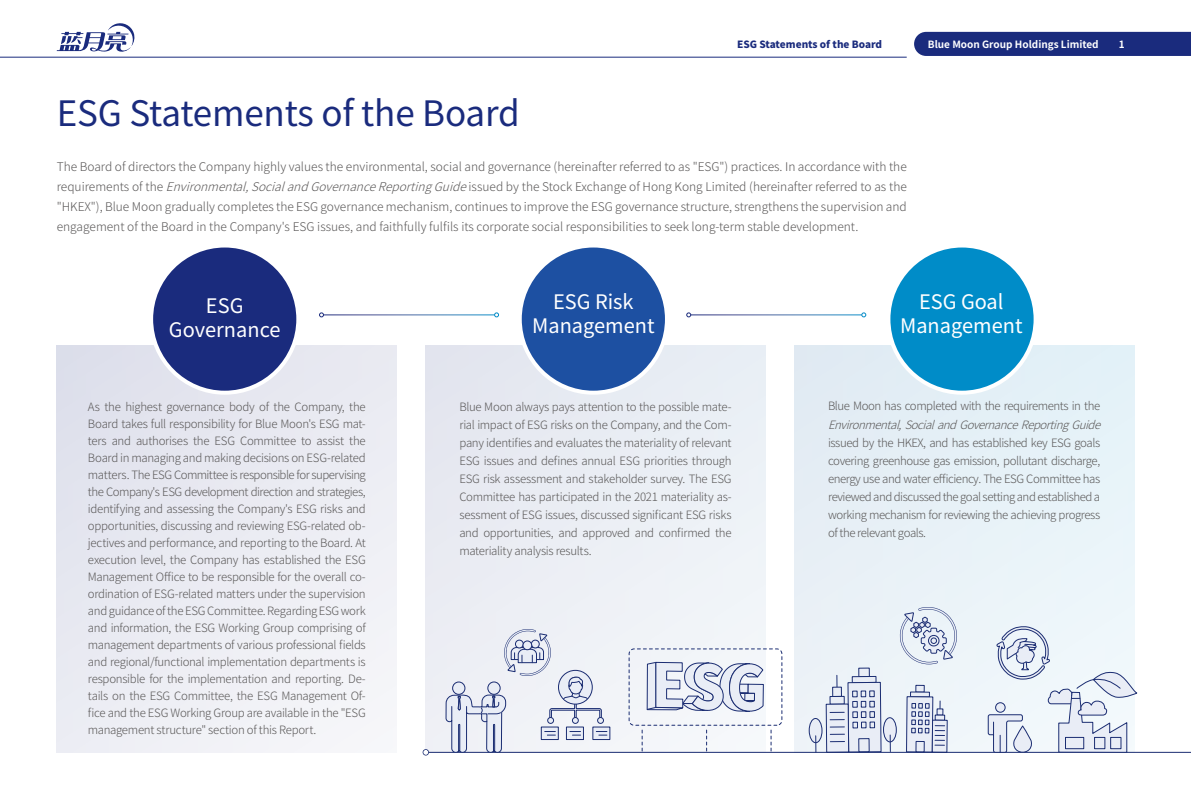
<style>
.page{position:relative;width:1191px;height:808px;background:#fff}
.page>*{position:absolute;margin:0;border:0;box-sizing:border-box;transform-origin:0 0}
.t1{font:35px "Source Han Sans CN";letter-spacing:-.005em;color:#1a2b7d}
.t2{font:20px/24px "Source Han Sans CN";color:#fff;text-align:center}
.t3{font:300 12px/20px "Source Han Sans CN";color:#595757;text-align:justify}
.t4{font:300 11.5px/17px "Source Han Sans CN";letter-spacing:-.035em;color:#595757;text-align:justify}
.t5{font:italic 300 11.5px "Source Han Sans CN";color:#595757}
.t6{font:700 10px "Source Han Sans CN";color:#fff}
.t7{font:800 10px "Source Han Sans CN";color:#1a2b7d}
.s1{font-style:italic}
</style>
<div class="page">
<div style="left:914px;top:32px;width:277px;height:24px;background:#1a2b7d"></div>
<hr style="left:0;top:57px;width:906px;height:1px;background:#1a2b7d">
<svg style="left:57px;top:23px;width:78px;height:29px"></svg>
<div style="left:57px;top:346px;width:340px;height:406px;background:#ebecf3"></div>
<div style="left:425px;top:346px;width:340px;height:406px;background:#ebeff5"></div>
<div style="left:794px;top:346px;width:340px;height:406px;background:#e7f1f7"></div>
<div style="left:151px;top:245px;width:147px;height:148px;background:#1a2b7d;border-radius:50%"></div>
<div style="left:149px;top:243px;width:151px;height:152px;border:4px solid #fff;border-radius:50%"></div>
<div style="left:520px;top:245px;width:147px;height:148px;background:#1d50a2;border-radius:50%"></div>
<div style="left:518px;top:243px;width:151px;height:152px;border:4px solid #fff;border-radius:50%"></div>
<div style="left:888px;top:245px;width:147px;height:148px;background:#008cc8;border-radius:50%"></div>
<div style="left:886px;top:243px;width:151px;height:152px;border:4px solid #fff;border-radius:50%"></div>
<svg style="left:319px;top:312px;width:5px;height:5px"></svg>
<svg style="left:494px;top:312px;width:5px;height:5px"></svg>
<svg style="left:686px;top:312px;width:5px;height:5px"></svg>
<svg style="left:861px;top:312px;width:5px;height:5px"></svg>
<div style="left:883px;top:718px;width:13px;height:24px;background:#e9edf6;border-radius:50%"></div>
<div style="left:883px;top:717px;width:13px;height:25px;border:1px solid #1b2d72;border-radius:50%"></div>
<div style="left:809px;top:718px;width:13px;height:25px;background:#e9edf6;border-radius:50%"></div>
<div style="left:809px;top:718px;width:13px;height:25px;border:1px solid #1b2d72;border-radius:50%"></div>
<div style="left:858px;top:668px;width:11px;height:9px;background:#e9edf6"></div>
<svg style="left:890px;top:735px;width:1px;height:16px"></svg>
<svg style="left:815px;top:736px;width:1px;height:16px"></svg>
<svg style="left:825px;top:675px;width:56px;height:77px"></svg>
<div style="left:915px;top:685px;width:9px;height:7px;background:#e9edf6"></div>
<div style="left:915px;top:685px;width:9px;height:7px;border:1px solid #1b2d72"></div>
<div style="left:910px;top:692px;width:19px;height:5px;background:#e9edf6"></div>
<svg style="left:906px;top:696px;width:41px;height:56px"></svg>
<div style="left:629px;top:649px;width:153px;height:76px;border:1px dashed #1b2d72;border-radius:5px"></div>
<hr style="left:425px;top:752px;width:766px;height:1px;background:#1b2d72">
<svg style="left:422px;top:749px;width:7px;height:6px"></svg>
<svg style="left:642px;top:730px;width:1px;height:22px"></svg>
<svg style="left:706px;top:730px;width:1px;height:22px"></svg>
<svg style="left:771px;top:730px;width:1px;height:22px"></svg>
<svg style="left:446px;top:629px;width:161px;height:124px"></svg>
<svg style="left:899px;top:607px;width:58px;height:57px"></svg>
<svg style="left:987px;top:625px;width:150px;height:128px"></svg>
<svg style="left:646px;top:662px;width:118px;height:50px"></svg>
<h1 class="t1" style="left:57px;top:94px;width:464px">ESG Statements of the Board</h1>
<p class="t7" style="left:737px;top:39px;width:146px">ESG Statements of the Board</p>
<p class="t3" style="left:57px;top:157px;width:851px">The Board of directors the Company highly values the environmental, social and governance (hereinafter referred to as "ESG") practices. In accordance with the requirements of the <span class="s1">Environmental,SocialandGovernanceReportingGuide</span>issued by the Stock Exchange of Hong Kong Limited (hereinafter referred to as the "HKEX"), Blue Moon gradually completes the ESG governance mechanism, continues to improve the ESG governance structure, strengthens the supervision and engagement of the Board in the Company's ESG issues, and faithfully fulfils its corporate social responsibilities to seek long-term stable development.</p>
<p class="t6" style="left:928px;top:39px;width:172px">Blue Moon Group Holdings Limited</p>
<p class="t6" style="left:1118px;top:39px;width:7px">1</p>
<h2 class="t2" style="left:169px;top:294px;width:113px">ESG<br>Governance</h2>
<h2 class="t2" style="left:532px;top:291px;width:124px">ESG Risk<br>Management</h2>
<h2 class="t2" style="left:900px;top:291px;width:124px">ESG Goal<br>Management</h2>
<p class="t4" style="left:88px;top:398px;width:279px">As the highest governance body of the Company, the Board takes full responsibility for Blue Moon's ESG mat&shy;ters and authorises the ESG Committee to assist the Board in managing and making decisions on ESG-related matters. The ESG Committee is responsible for supervising the Company's ESG development direction and strategies, identifying and assessing the Company's ESG risks and opportunities, discussing and reviewing ESG-related ob&shy;jectives and performance, and reporting to the Board. At execution level, the Company has established the ESG Management Office to be responsible for the overall co&shy;ordination of ESG-related matters under the supervision and guidance of the ESG Committee. Regarding ESG work and information, the ESG Working Group comprising of management departments of various professional fields and regional/functional implementation departments is responsible for the implementation and reporting. De&shy;tails on the ESG Committee, the ESG Management Of&shy;fice and the ESG Working Group are available in the "ESG management structure" section of this Report.</p>
<p class="t4" style="left:459px;top:397px;width:274px;line-height:18px">Blue Moon always pays attention to the possible mate&shy;rial impact of ESG risks on the Company, and the Com&shy;pany identifies and evaluates the materiality of relevant ESG issues and defines annual ESG priorities through ESG risk assessment and stakeholder survey. The ESG Committee has participated in the 2021 materiality as&shy;sessment of ESG issues, discussed significant ESG risks and opportunities, and approved and confirmed the materiality analysis results.</p>
<p class="t4" style="left:828px;top:398px;width:274px">Blue Moon has completed with the requirements in the</p>
<p class="t5" style="left:828px;top:418px;width:282px">Environmental,SocialandGovernanceReportingGuide</p>
<p class="t4" style="left:828px;top:434px;width:274px;line-height:18px">issued by the HKEX, and has established key ESG goals covering greenhouse gas emission, pollutant discharge, energy use and water efficiency. The ESG Committee has reviewed and discussed the goal setting and established a working mechanism for reviewing the achieving progress of the relevant goals.</p>
</div>
